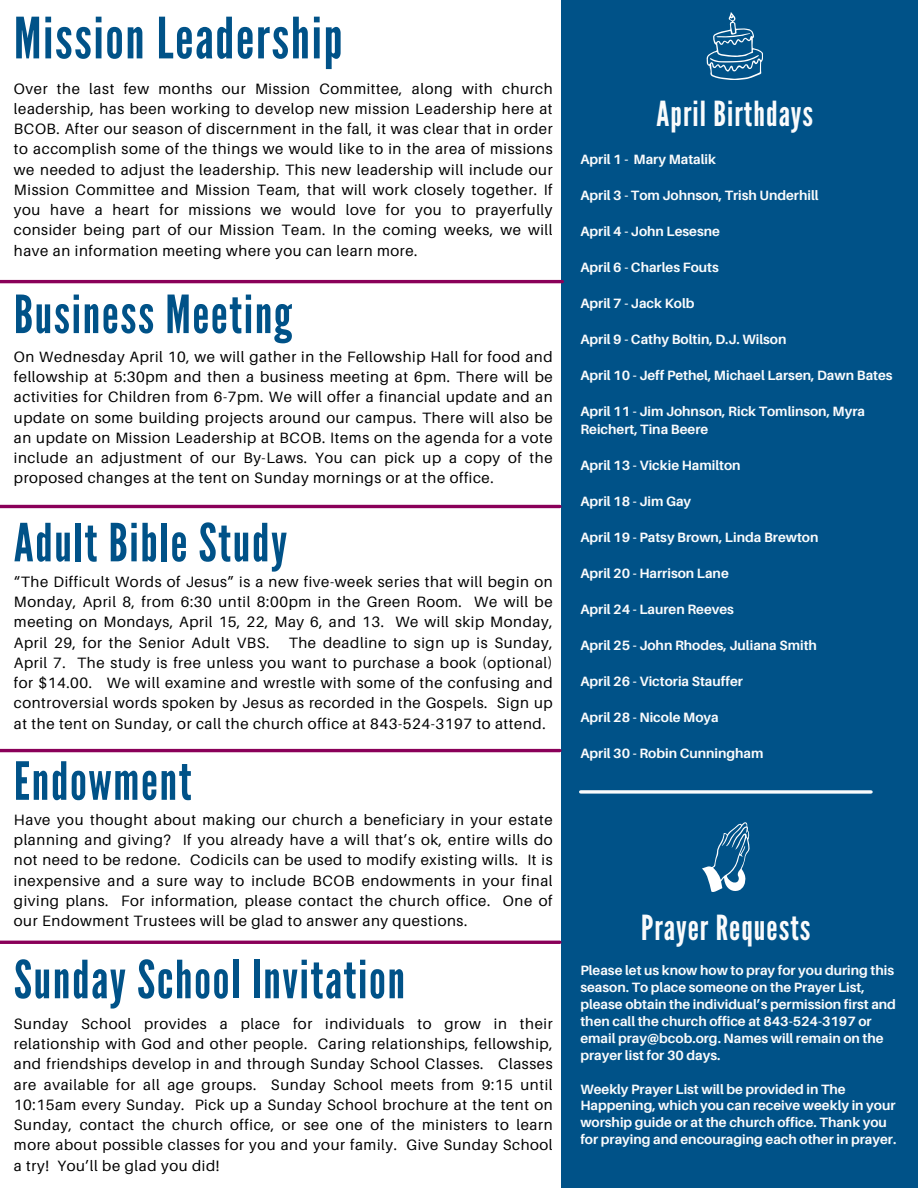
<style>
.page{position:relative;width:918px;height:1188px;background:#fff}
.page>*{position:absolute;margin:0;border:0;box-sizing:border-box;transform-origin:0 0}
.t1{font:56.85px "League Gothic";letter-spacing:.03em;color:#005288}
.t2{font:52.5px "League Gothic";letter-spacing:.03em;color:#005288}
.t3{font:34.5px "League Gothic";letter-spacing:.03em;color:#fafbfc}
.t4{font:15px/20.2px "Aileron";letter-spacing:.04em;color:#000;text-align:justify}
.t5{font:700 13.5px/16.8px "Aileron";color:#fafbfc}
</style>
<div class="page">
<div style="left:562px;top:0;width:356px;height:1188px;background:#005288"></div>
<svg style="left:581px;top:790px;width:290px;height:4px"></svg>
<svg style="left:702px;top:822px;width:48px;height:70px"></svg>
<svg style="left:707px;top:12px;width:56px;height:68px"></svg>
<hr style="left:0;top:505px;width:560px;height:3px;background:#8a0059">
<hr style="left:0;top:280px;width:562px;height:3px;background:#8a0059">
<hr style="left:0;top:749px;width:560px;height:3px;background:#8a0059">
<hr style="left:0;top:941px;width:560px;height:3px;background:#8a0059">
<h3 class="t1" style="left:14px;top:5px;width:330px">Mission Leadership</h3>
<h1 class="t4" style="left:14px;top:78px;width:540px">Over the last few months our Mission Committee, along with church leadership, has been working to develop new mission Leadership here at BCOB. After our season of discernment in the fall, it was clear that in order to accomplish some of the things we would like to in the area of missions we needed to adjust the leadership. This new leadership will include our Mission Committee and Mission Team, that will work closely together. If you have a heart for missions we would love for you to prayerfully consider being part of our Mission Team. In the coming weeks, we will have an information meeting where you can learn more.</h1>
<p class="t2" style="left:14px;top:284px;width:280px">Business Meeting</p>
<h1 class="t4" style="left:14px;top:346px;width:540px">On Wednesday April 10, we will gather in the Fellowship Hall for food and fellowship at 5:30pm and then a business meeting at 6pm. There will be activities for Children from 6-7pm. We will offer a financial update and an update on some building projects around our campus. There will also be an update on Mission Leadership at BCOB. Items on the agenda for a vote include an adjustment of our By-Laws. You can pick up a copy of the proposed changes at the tent on Sunday mornings or at the office.</h1>
<p class="t2" style="left:14px;top:512px;width:275px">Adult Bible Study</p>
<h1 class="t4" style="left:14px;top:571px;width:540px">“The Difficult Words of Jesus” is a new five-week series that will begin on Monday, April 8, from 6:30 until 8:00pm in the Green Room. We will be meeting on Mondays, April 15, 22, May 6, and 13. We will skip Monday, April 29, for the Senior Adult VBS.</h1>
<h1 class="t4" style="left:14px;top:632px;width:540px;text-indent:275px">The deadline to sign up is Sunday, April 7. The study is free unless you want to purchase a book (optional) for $14.00. We will examine and wrestle with some of the confusing and controversial words spoken by Jesus as recorded in the Gospels. Sign up at the tent on Sunday, or call the church office at 843-524-3197 to attend.</h1>
<h3 class="t2" style="left:14px;top:751px;width:179px">Endowment</h3>
<p class="t4" style="left:14px;top:809px;width:540px">Have you thought about making our church a beneficiary in your estate planning and giving? If you already have a will that’s ok, entire wills do not need to be redone. Codicils can be used to modify existing wills. It is inexpensive and a sure way to include BCOB endowments in your final giving plans. For information, please contact the church office. One of our Endowment Trustees will be glad to answer any questions.</p>
<h1 class="t2" style="left:14px;top:949px;width:393px">Sunday School Invitation</h1>
<p class="t4" style="left:14px;top:1013px;width:540px">Sunday School provides a place for individuals to grow in their relationship with God and other people. Caring relationships, fellowship, and friendships develop in and through Sunday School Classes. Classes are available for all age groups. Sunday School meets from 9:15 until 10:15am every Sunday. Pick up a Sunday School brochure at the tent on Sunday, contact the church office, or see one of the ministers to learn more about possible classes for you and your family. Give Sunday School a try! You’ll be glad you did!</p>
<h3 class="t3" style="left:657px;top:94px;width:158px">April Birthdays</h3>
<p class="t5" style="left:580px;top:150px;width:137px">April 1 - Mary Matalik</p>
<h2 class="t5" style="left:580px;top:186px;width:240px">April 3 - Tom Johnson, Trish Underhill</h2>
<h3 class="t5" style="left:580px;top:222px;width:141px">April 4 - John Lesesne</h3>
<h3 class="t5" style="left:580px;top:258px;width:140px">April 6 - Charles Fouts</h3>
<h3 class="t5" style="left:580px;top:294px;width:116px">April 7 - Jack Kolb</h3>
<h3 class="t5" style="left:580px;top:330px;width:208px">April 9 - Cathy Boltin, D.J. Wilson</h3>
<h3 class="t5" style="left:580px;top:366px;width:314px">April 10 - Jeff Pethel, Michael Larsen, Dawn Bates</h3>
<h3 class="t5" style="left:580px;top:402px;width:286px;line-height:18px">April 11 - Jim Johnson, Rick Tomlinson, Myra<br>Reichert, Tina Beere</h3>
<h3 class="t5" style="left:580px;top:456px;width:162px">April 13 - Vickie Hamilton</h3>
<h3 class="t5" style="left:580px;top:492px;width:112px">April 18 - Jim Gay</h3>
<h3 class="t5" style="left:580px;top:528px;width:240px">April 19 - Patsy Brown, Linda Brewton</h3>
<h3 class="t5" style="left:580px;top:564px;width:150px">April 20 - Harrison Lane</h3>
<h3 class="t5" style="left:580px;top:600px;width:155px">April 24 - Lauren Reeves</h3>
<h3 class="t5" style="left:580px;top:636px;width:238px">April 25 - John Rhodes, Juliana Smith</h3>
<h3 class="t5" style="left:580px;top:672px;width:164px">April 26 - Victoria Stauffer</h3>
<h3 class="t5" style="left:580px;top:708px;width:140px">April 28 - Nicole Moya</h3>
<h3 class="t5" style="left:580px;top:744px;width:185px">April 30 - Robin Cunningham</h3>
<h2 class="t3" style="left:641px;top:908px;width:171px">Prayer Requests</h2>
<h3 class="t5" style="left:580px;top:962px;width:317px">Please let us know how to pray for you during this season. To place someone on the Prayer List, please obtain the individual’s permission first and then call the church office at 843-524-3197 or email pray@bcob.org. Names will remain on the prayer list for 30 days.</h3>
<p class="t5" style="left:580px;top:1080px;width:317px">Weekly Prayer List will be provided in The Happening, which you can receive weekly in your worship guide or at the church office. Thank you for praying and encouraging each other in prayer.</p>
</div>
